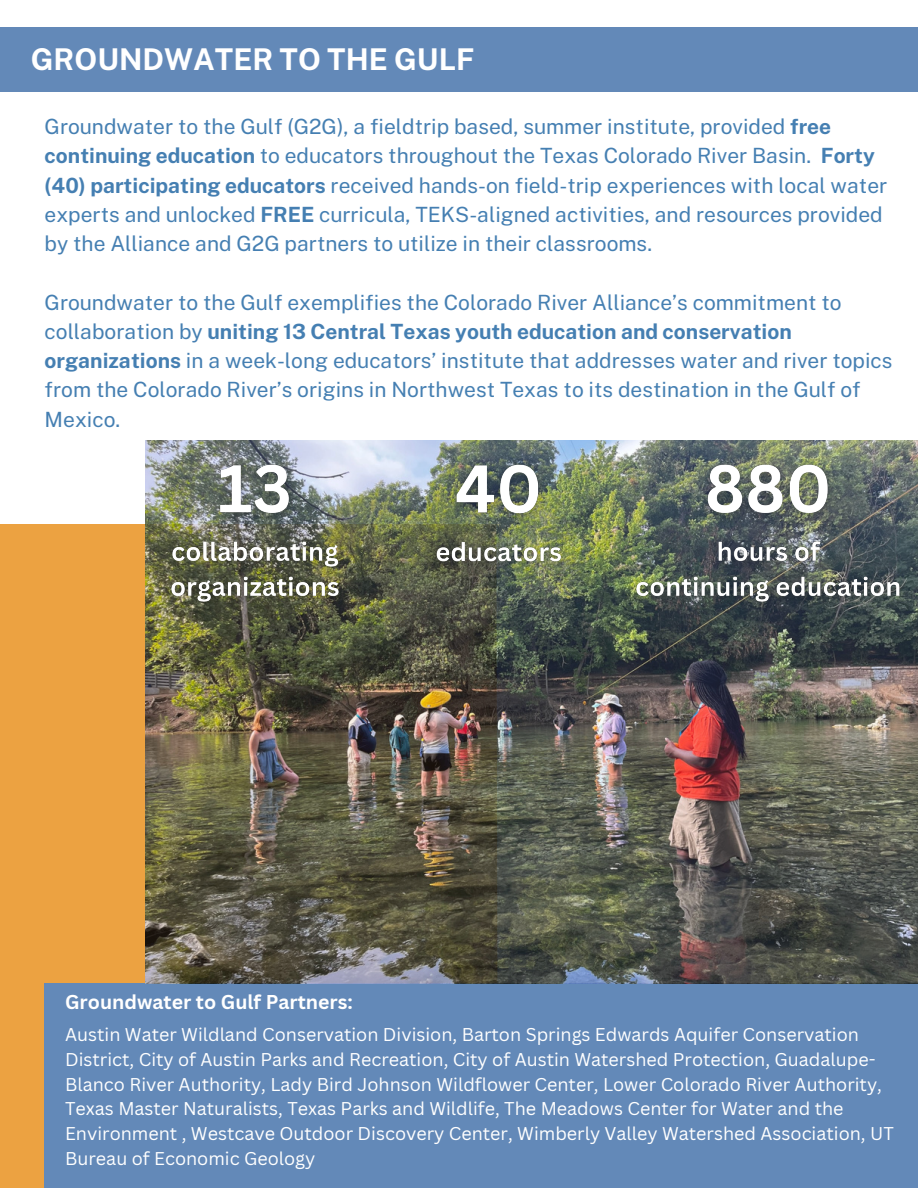
<style>
.page{position:relative;width:918px;height:1188px;background:#fff}
.page>*{position:absolute;margin:0;border:0;box-sizing:border-box;transform-origin:0 0}
.t1{font:700 30px "Public Sans";color:#fff}
.t2{font:21px/29.2px "Public Sans";color:#457fb2}
.t3{font:700 19.5px "Canva Sans";color:#fff}
.t4{font:18px/24.8px "Canva Sans";color:#fff}
.s1{font-weight:700}
</style>
<div class="page">
<div style="left:0;top:525px;width:499px;height:663px;background:#eca241"></div>
<div style="left:45px;top:984px;width:873px;height:204px;background:#6389b8"></div>
<img style="left:146px;top:440px;width:772px;height:543px">
<div style="left:0;top:28px;width:918px;height:64px;background:#6389b8"></div>
<img style="left:154px;top:442px;width:202px;height:181px">
<img style="left:419px;top:442px;width:161px;height:140px">
<img style="left:618px;top:442px;width:300px;height:181px">
<h1 class="t1" style="left:31px;top:41px;width:445px">GROUNDWATER TO THE GULF</h1>
<h4 class="t2" style="left:45px;top:112px;width:844px">Groundwater to the Gulf (G2G), a fieldtrip based, summer institute, provided <span class="s1">free continuing education</span> to educators throughout the Texas Colorado River Basin. <span class="s1">Forty (40) participating educators</span> received hands-on field-trip experiences with local water experts and unlocked <span class="s1">FREE</span> curricula, TEKS-aligned activities, and resources provided by the Alliance and G2G partners to utilize in their classrooms.</h4>
<h4 class="t2" style="left:45px;top:287px;width:849px">Groundwater to the Gulf exemplifies the Colorado River Alliance’s commitment to collaboration by <span class="s1">uniting 13 Central Texas youth education and conservation organizations</span> in a week-long educators’ institute that addresses water and river topics from the Colorado River’s origins in Northwest Texas to its destination in the Gulf of Mexico.</h4>
<p class="t3" style="left:65px;top:989px;width:289px">Groundwater to Gulf Partners:</p>
<h3 class="t4" style="left:65px;top:1022px;width:830px">Austin Water Wildland Conservation Division, Barton Springs Edwards Aquifer Conservation District, City of Austin Parks and Recreation, City of Austin Watershed Protection, Guadalupe-Blanco River Authority, Lady Bird Johnson Wildflower Center, Lower Colorado River Authority, Texas Master Naturalists, Texas Parks and Wildlife, The Meadows Center for Water and the Environment , Westcave Outdoor Discovery Center, Wimberly Valley Watershed Association, UT Bureau of Economic Geology</h3>
</div>
